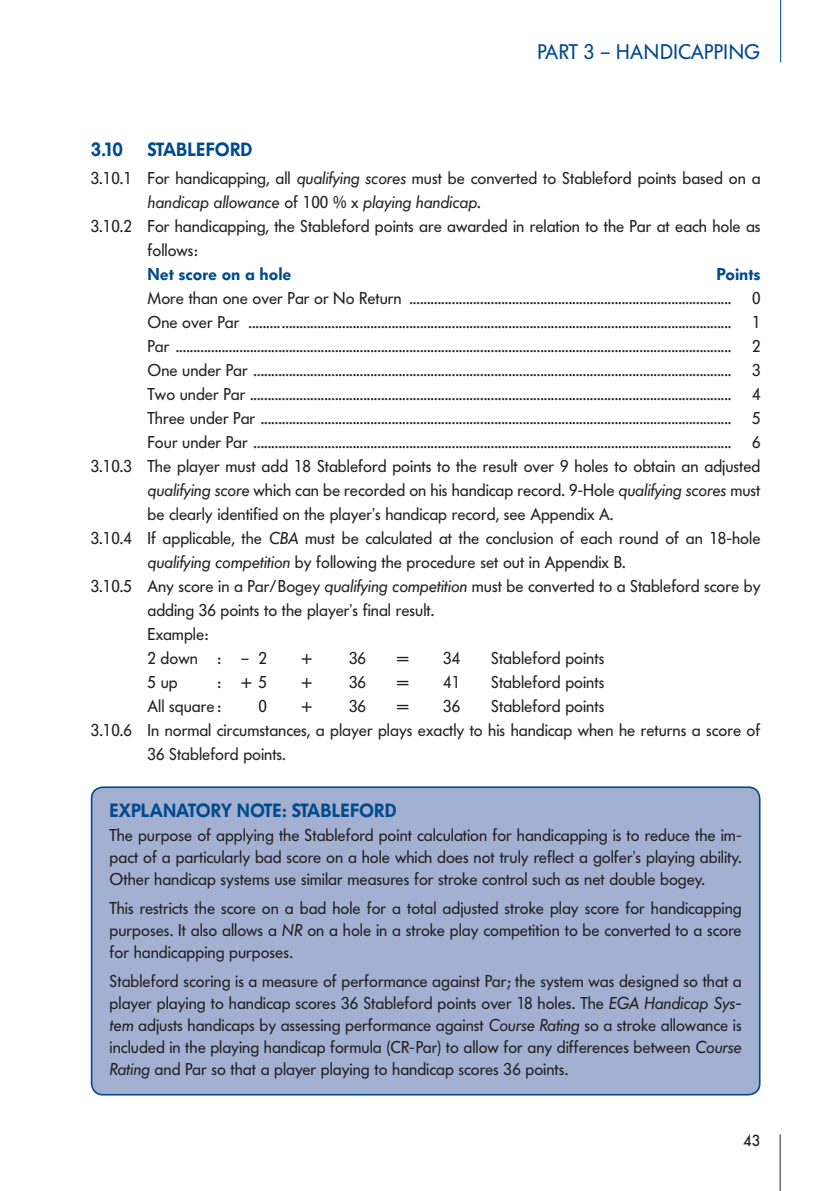
<style>
.page{position:relative;width:840px;height:1191px;background:#fff}
.page>*{position:absolute;margin:0;border:0;box-sizing:border-box;transform-origin:0 0}
.t1{font:21px "Futura BQ";letter-spacing:.02em;color:#004a8d}
.t2{font:600 19px "Futura BQ";color:#004a8d;scale:.95 1}
.t3{font:17px/22px "Futura BQ";color:#231f20;text-align:justify}
.t4{font:italic 17px "Futura BQ";color:#231f20}
.t5{font:600 17px "Futura BQ";color:#004a8d}
.t6{font:500 16px "Futura BQ";color:#231f20;scale:.95 1}
.s1{font-style:italic}
.s2{font-style:normal}
</style>
<div class="page">
<hr style="left:779px;top:1134px;width:1px;height:57px;background:#231f20">
<hr style="left:779px;top:0;width:1px;height:62px;background:#004a8d">
<div style="left:92px;top:787px;width:667px;height:307px;background:#a3b0d2;border-radius:11px"></div>
<div style="left:91px;top:786px;width:669px;height:309px;border:2px solid #004a8d;border-radius:11px"></div>
<p class="t1" style="left:537px;top:40px;width:177px">PART 3 – HANDICAPPIN</p>
<p class="t1" style="left:743px;top:40px;width:17px">G</p>
<p class="t2" style="left:91px;top:138px;width:36px">3.10</p>
<p class="t2" style="left:147px;top:138px;width:112px">STABLEFORD</p>
<p class="t3" style="left:91px;top:167px;width:671px">3.10.1 For handicapping, all <span class="s1">qualifying scores</span> must be converted to Stableford points based on a</p>
<p class="t4" style="left:147px;top:192px;width:334px">handicap allowance <span class="s2">of 100 % x</span> playing handicap<span class="s2">.</span></p>
<p class="t3" style="left:91px;top:215px;width:670px">3.10.2 For handicapping, the Stableford points are awarded in relation to the Par at each hole as</p>
<p class="t3" style="left:147px;top:239px;width:52px">follows:</p>
<p class="t5" style="left:147px;top:264px;width:145px">NET SCORE ON A HOLE</p>
<p class="t5" style="left:716px;top:264px;width:45px">POINTS</p>
<p class="t3" style="left:147px;top:287px;width:614px">More than one over Par or No Return ........................................................................................... 0</p>
<p class="t3" style="left:147px;top:311px;width:614px">One over Par ........................................................................................................................................ 1</p>
<p class="t3" style="left:147px;top:335px;width:614px">Par ............................................................................................................................................................. 2</p>
<p class="t3" style="left:147px;top:359px;width:614px">One under Par ....................................................................................................................................... 3</p>
<p class="t3" style="left:147px;top:383px;width:614px">Two under Par ........................................................................................................................................ 4</p>
<p class="t3" style="left:147px;top:407px;width:614px">Three under Par ..................................................................................................................................... 5</p>
<p class="t3" style="left:147px;top:431px;width:614px">Four under Par ....................................................................................................................................... 6</p>
<p class="t3" style="left:91px;top:455px;width:670px">3.10.3 The player must add 18 Stableford points to the result over 9 holes to obtain an adjusted</p>
<p class="t3" style="left:147px;top:479px;width:614px"><span class="s1">qualifying score</span> which can be recorded on his handicap record. 9-Hole <span class="s1">qualifying scores</span> must</p>
<p class="t3" style="left:147px;top:503px;width:467px">be clearly identified on the player’s handicap record, see Appendix A.</p>
<p class="t3" style="left:91px;top:527px;width:670px">3.10.4 If applicable, the <span class="s1">CBA</span> must be calculated at the conclusion of each round of an 18-hole</p>
<p class="t3" style="left:147px;top:551px;width:479px"><span class="s1">qualifying competition</span> by following the procedure set out in Appendix B.</p>
<p class="t3" style="left:91px;top:575px;width:670px">3.10.5 Any score in a Par/Bogey <span class="s1">qualifying competition</span> must be converted to a Stableford score by</p>
<p class="t3" style="left:147px;top:599px;width:288px">adding 36 points to the player’s final result.</p>
<p class="t3" style="left:147px;top:623px;width:62px">Example:</p>
<p class="t3" style="left:147px;top:647px;width:121px">2 down : – 2</p>
<p class="t3" style="left:301px;top:647px;width:13px">+</p>
<p class="t3" style="left:349px;top:647px;width:18px">36</p>
<p class="t3" style="left:397px;top:647px;width:13px">=</p>
<p class="t3" style="left:443px;top:647px;width:18px">34</p>
<p class="t3" style="left:491px;top:647px;width:114px">Stableford points</p>
<p class="t3" style="left:147px;top:671px;width:32px">5 up</p>
<p class="t3" style="left:217px;top:671px;width:51px">: +5</p>
<p class="t3" style="left:301px;top:671px;width:13px">+</p>
<p class="t3" style="left:349px;top:671px;width:18px">36</p>
<p class="t3" style="left:397px;top:671px;width:13px">=</p>
<p class="t3" style="left:443px;top:671px;width:18px">41</p>
<p class="t3" style="left:491px;top:671px;width:114px">Stableford points</p>
<p class="t3" style="left:147px;top:695px;width:75px">All square :</p>
<p class="t3" style="left:258px;top:695px;width:10px">0</p>
<p class="t3" style="left:301px;top:695px;width:13px">+</p>
<p class="t3" style="left:349px;top:695px;width:18px">36</p>
<p class="t3" style="left:397px;top:695px;width:13px">=</p>
<p class="t3" style="left:443px;top:695px;width:18px">36</p>
<p class="t3" style="left:491px;top:695px;width:114px">Stableford points</p>
<p class="t3" style="left:91px;top:719px;width:670px">3.10.6 I n normal circumstances, a player plays exactly to his handicap when he returns a score of</p>
<p class="t3" style="left:147px;top:743px;width:140px">36 Stableford points.</p>
<p class="t2" style="left:110px;top:799px;width:13px">EXPLANATORY</p>
<p class="t2" style="left:237px;top:799px;width:13px">NOTE</p>
<p class="t2" style="left:281px;top:799px;width:23px">: STABLEFORD</p>
<p class="t3" style="left:110px;top:824px;width:633px">The purpose of applying the Stableford point calculation for handicapping is to reduce the im&shy;pact of a particularly bad score on a hole which does not truly reflect a golfer’s playing ability.<br>Other handicap systems use similar measures for stroke control such as net double bogey.</p>
<p class="t3" style="left:110px;top:897px;width:633px">This restricts the score on a bad hole for a total adjusted stroke play score for handicapping purposes. It also allows a <span class="s1">NR</span> on a hole in a stroke play competition to be converted to a score for handicapping purposes.</p>
<p class="t3" style="left:110px;top:970px;width:633px">Stableford scoring is a measure of performance against Par; the system was designed so that a player playing to handicap scores 36 Stableford points over 18 holes. The <span class="s1">EGA Handicap Sys&shy;tem</span> adjusts handicaps by assessing performance against <span class="s1">Course Rating</span> so a stroke allowance is included in the playing handicap formula (CR-Par) to allow for any differences between <span class="s1">Course Rating</span> and Par so that a player playing to handicap scores 36 points.</p>
<p class="t6" style="left:743px;top:1131px;width:19px">43</p>
</div>
